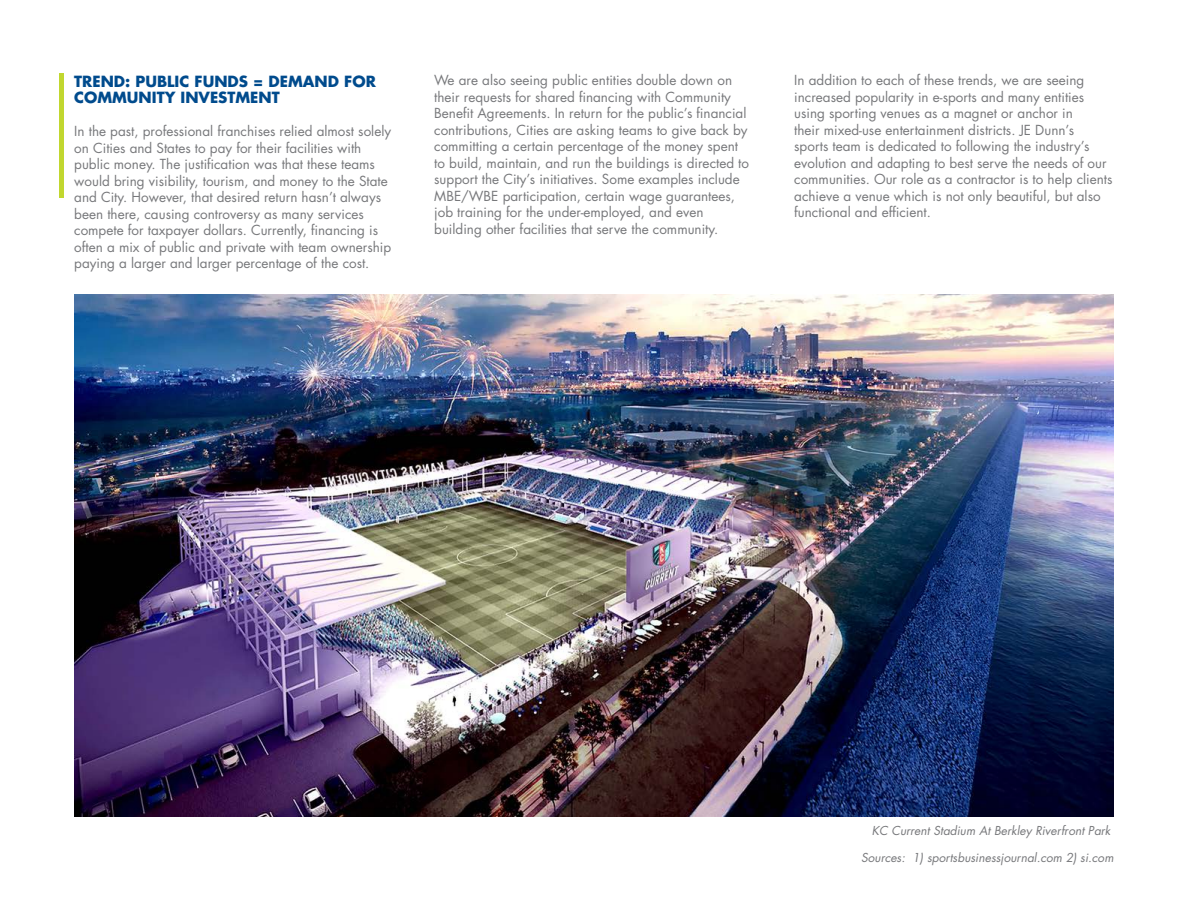
<style>
.page{position:relative;width:1188px;height:918px;background:#fff}
.page>*{position:absolute;margin:0;border:0;box-sizing:border-box;transform-origin:0 0}
.t1{font:700 15px/16.5px "Futura Std";color:#004b8d}
.t2{font:13.5px/16.5px "Futura Std";color:#77787b}
.t3{font:italic 12px "Futura Std";color:#77787b}
</style>
<div class="page">
<div style="left:59px;top:73px;width:5px;height:125px;background:#c1d72f"></div>
<img style="left:74px;top:294px;width:1040px;height:522px">
<p class="t1" style="left:74px;top:73px;width:303px">TREND: PUBLIC FUNDS = DEMAND FOR<br>COMMUNITY INVESTMENT</p>
<p class="t2" style="left:74px;top:123px;width:319px">In the past, professional franchises relied almost solely on Cities and States to pay for their facilities with public money. The justification was that these teams would bring visibility, tourism, and money to the State and City. However, that desired return hasn’t always been there, causing controversy as many services compete for taxpayer dollars. Currently, financing is often a mix of public and private with team ownership paying a larger and larger percentage of the cost.</p>
<p class="t2" style="left:434px;top:72px;width:316px">We are also seeing public entities double down on their requests for shared financing with Community Benefit Agreements. In return for the public’s financial contributions, Cities are asking teams to give back by committing a certain percentage of the money spent to build, maintain, and run the buildings is directed to support the City’s initiatives. Some examples include MBE/WBE participation, certain wage guarantees, job training for the under-employed, and even building other facilities that serve the community.</p>
<p class="t2" style="left:794px;top:72px;width:320px">In addition to each of these trends, we are seeing increased popularity in e-sports and many entities using sporting venues as a magnet or anchor in<br>their mixed-use entertainment districts. JE Dunn’s<br>sports team is dedicated to following the industry’s evolution and adapting to best serve the needs of our communities. Our role as a contractor is to help clients achieve a venue which is not only beautiful, but also functional and efficient.</p>
<p class="t3" style="left:872px;top:822px;width:240px">KC Current Stadium At Berkley Riverfront Park</p>
<p class="t3" style="left:861px;top:850px;width:254px">Sources: 1) sportsbusinessjournal.com 2) si.com</p>
</div>
